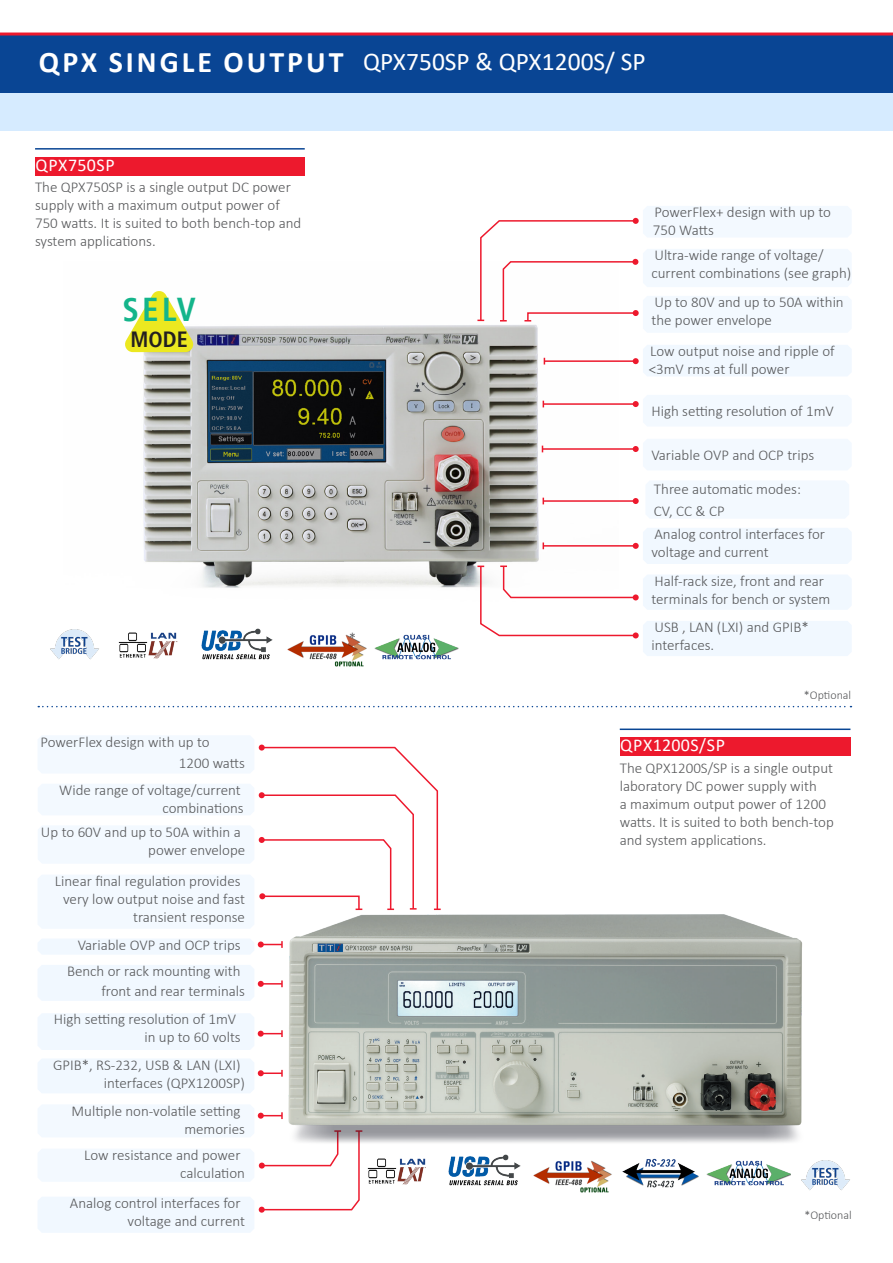
<style>
.page{position:relative;width:893px;height:1263px;background:#fff}
.page>*{position:absolute;margin:0;border:0;box-sizing:border-box;transform-origin:0 0}
.t1{font:700 condensed 33px "Frutiger";color:#14b58b}
.Heading_1-_product_name{font:700 30px "Calibri";letter-spacing:.1em;color:#fff}
.Heading_2-_product_type{font:25.5px "Calibri";color:#fff}
.t2{font:700 condensed 22.05px "Frutiger";color:#231f20}
.Subheading_Main{font:18px "Calibri";letter-spacing:.03em;color:#fff}
.Body_text{font:300 15px/18px "Calibri";color:#57585a}
.Body_text-2{font:300 12px "Calibri";color:#57585a}
</style>
<div class="page">
<div style="left:0;top:34px;width:893px;height:60px;background:#094594"></div>
<div style="left:0;top:94px;width:893px;height:37px;background:#d6ebff"></div>
<hr style="left:0;top:33px;width:893px;height:3px;background:#ed192d">
<img style="left:132px;top:325px;width:414px;height:304px">
<svg style="left:38px;top:939px;width:245px;height:15px"></svg>
<hr style="left:261px;top:1072px;width:21px;height:2px;background:#ed192d">
<div style="left:38px;top:1059px;width:226px;height:34px;background:#f1f8ff"></div>
<svg style="left:281px;top:1070px;width:2px;height:7px"></svg>
<svg style="left:38px;top:965px;width:245px;height:36px"></svg>
<svg style="left:38px;top:736px;width:403px;height:192px"></svg>
<svg style="left:38px;top:1105px;width:322px;height:128px"></svg>
<svg style="left:38px;top:1013px;width:245px;height:37px"></svg>
<img style="left:283px;top:914px;width:519px;height:232px">
<div style="left:620px;top:738px;width:230px;height:18px;background:#ed192d"></div>
<hr style="left:620px;top:728px;width:230px;height:2px;background:#094594">
<svg style="left:38px;top:706px;width:813px;height:1px"></svg>
<div style="left:646px;top:481px;width:203px;height:37px;background:#f3f9ff"></div>
<hr style="left:544px;top:360px;width:92px;height:2px;background:#ed192d">
<div style="left:633px;top:345px;width:219px;height:31px;background:#f1f8ff"></div>
<hr style="left:542px;top:448px;width:94px;height:2px;background:#ed192d">
<div style="left:633px;top:439px;width:218px;height:31px;background:#f3f9ff"></div>
<hr style="left:543px;top:500px;width:93px;height:2px;background:#ed192d">
<svg style="left:633px;top:498px;width:6px;height:6px"></svg>
<hr style="left:543px;top:403px;width:93px;height:2px;background:#ed192d">
<div style="left:633px;top:395px;width:218px;height:31px;background:#f3f9ff"></div>
<svg style="left:477px;top:206px;width:374px;height:127px"></svg>
<div style="left:35px;top:157px;width:270px;height:18px;background:#ed192d"></div>
<hr style="left:35px;top:148px;width:270px;height:2px;background:#094594">
<img style="left:706px;top:1160px;width:84px;height:26px">
<img style="left:448px;top:1154px;width:72px;height:32px">
<img style="left:533px;top:1160px;width:79px;height:32px">
<img style="left:622px;top:1158px;width:77px;height:30px">
<img style="left:367px;top:1158px;width:59px;height:26px">
<img style="left:374px;top:634px;width:84px;height:26px">
<img style="left:201px;top:629px;width:72px;height:31px">
<img style="left:287px;top:634px;width:80px;height:32px">
<img style="left:118px;top:632px;width:59px;height:26px">
<svg style="left:477px;top:528px;width:375px;height:128px"></svg>
<svg style="left:125px;top:291px;width:70px;height:61px"></svg>
<img style="left:801px;top:1160px;width:49px;height:31px">
<img style="left:50px;top:629px;width:49px;height:31px">
<p class="Heading_1-_product_name" style="left:39px;top:40px;width:306px">QPX SINGLE OUTPUT</p>
<p class="Heading_2-_product_type" style="left:363px;top:44px;width:284px">QPX750SP &amp; QPX1200S/ SP</p>
<p class="Subheading_Main" style="left:35px;top:152px;width:81px">QPX750SP</p>
<p class="Body_text" style="left:35px;top:178px;width:268px">The QPX750SP is a single output DC power supply with a maximum output power of 750 watts. It is suited to both bench-top and system applications.</p>
<p class="t1" style="left:122px;top:290px;width:75px">SELV</p>
<p class="t2" style="left:131px;top:327px;width:59px">MODE</p>
<p class="Body_text" style="left:41px;top:732px;width:171px">PowerFlex design with up to</p>
<p class="Body_text" style="left:179px;top:754px;width:68px">1200 watts</p>
<p class="Body_text" style="left:59px;top:781px;width:186px;text-align:right">Wide range of voltage/current combinations</p>
<p class="Body_text" style="left:41px;top:822px;width:206px;text-align:right">Up to 60V and up to 50A within a power envelope</p>
<p class="Body_text" style="left:55px;top:872px;width:192px;text-align:right">Linear final regulation provides very low output noise and fast transient response</p>
<p class="Body_text" style="left:78px;top:936px;width:164px">Variable OVP and OCP trips</p>
<p class="Body_text" style="left:67px;top:961px;width:180px;line-height:19.5px;text-align:right">Bench or rack mounting with front and rear terminals</p>
<p class="Body_text" style="left:144px;top:1010px;width:98px;text-indent:-91px">High setting resolution of 1mV in up to 60 volts</p>
<p class="Body_text" style="left:104px;top:1055px;width:143px;text-indent:-51px">GPIB*, RS-232, USB &amp; LAN (LXI) interfaces (QPX1200SP)</p>
<p class="Body_text" style="left:72px;top:1101px;width:175px;text-align:right">Multiple non-volatile setting memories</p>
<p class="Body_text" style="left:180px;top:1146px;width:66px;text-indent:-96px">Low resistance and power calculation</p>
<p class="Body_text" style="left:128px;top:1194px;width:119px;text-indent:-58px">Analog control interfaces for voltage and current</p>
<p class="Body_text" style="left:349px;top:629px;width:9px">*</p>
<p class="Body_text" style="left:653px;top:203px;width:180px">PowerFlex+ design with up to<br>750 Watts</p>
<p class="Body_text" style="left:651px;top:246px;width:201px">Ultra-wide range of voltage/ current combinations (see graph)</p>
<p class="Body_text" style="left:651px;top:293px;width:194px">Up to 80V and up to 50A within the power envelope</p>
<p class="Body_text" style="left:649px;top:342px;width:187px">Low output noise and ripple of &lt;3mV rms at full power</p>
<p class="Body_text" style="left:651px;top:402px;width:184px">High setting resolution of 1mV</p>
<p class="Body_text" style="left:651px;top:446px;width:164px">Variable OVP and OCP trips</p>
<p class="Body_text" style="left:654px;top:480px;width:148px">Three automatic modes:</p>
<p class="Body_text" style="left:654px;top:502px;width:72px">CV, CC &amp; CP</p>
<p class="Body_text" style="left:651px;top:525px;width:175px">Analog control interfaces for voltage and current</p>
<p class="Body_text" style="left:651px;top:572px;width:180px">Half-rack size, front and rear terminals for bench or system</p>
<p class="Body_text" style="left:651px;top:618px;width:159px">USB , LAN (LXI) and GPIB* interfaces.</p>
<p class="Body_text-2" style="left:804px;top:688px;width:49px">*Optional</p>
<p class="Subheading_Main" style="left:620px;top:733px;width:107px">QPX1200S/SP</p>
<p class="Body_text" style="left:620px;top:758px;width:216px">The QPX1200S/SP is a single output laboratory DC power supply with<br>a maximum output power of 1200 watts. It is suited to both bench-top and system applications.</p>
<p class="Body_text-2" style="left:804px;top:1207px;width:49px">*Optional</p>
</div>
